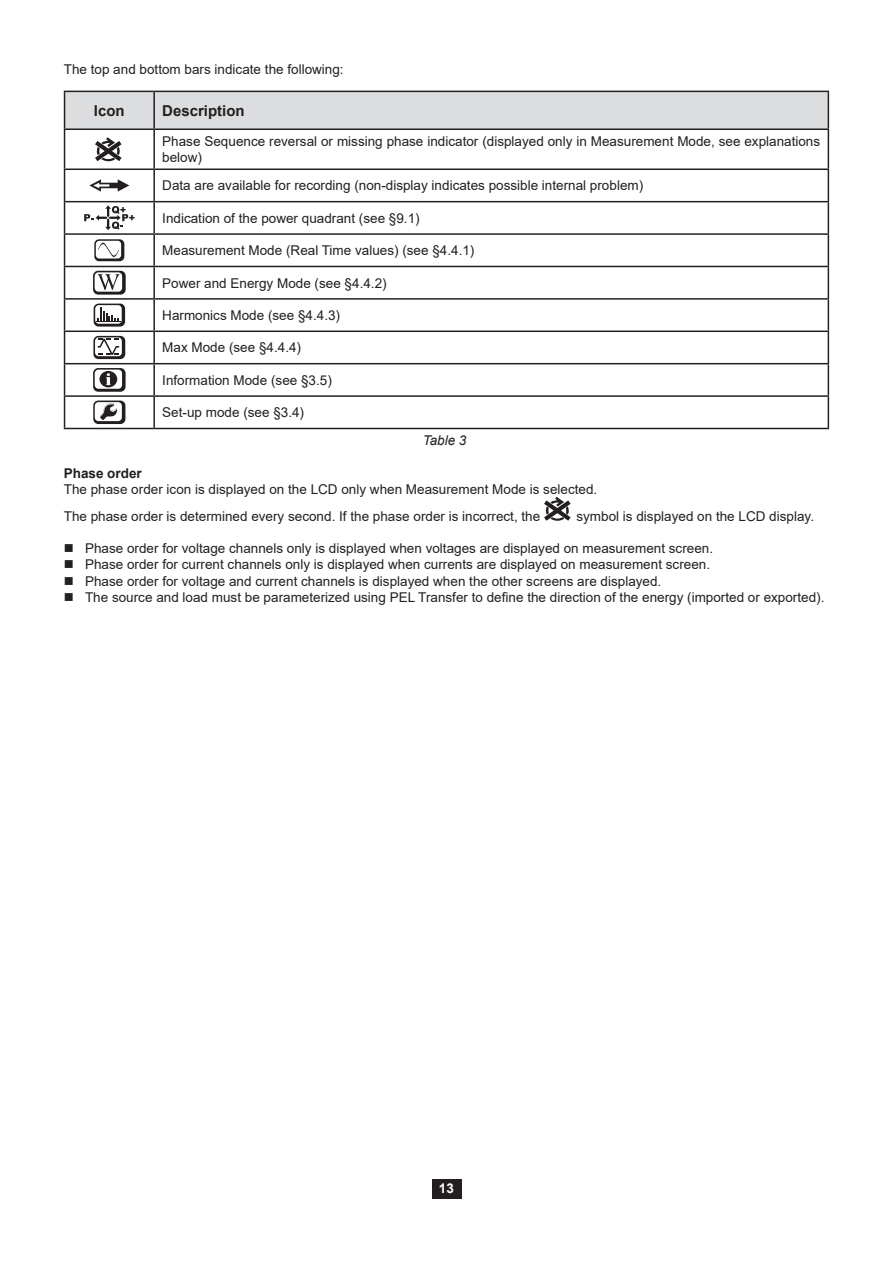
<style>
.page{position:relative;width:893px;height:1263px;background:#fff}
.page>*{position:absolute;margin:0;border:0;box-sizing:border-box;transform-origin:0 0}
.Titre_tableau{font:700 15px "Arial";color:#231f20}
.Texte_0{font:13.5px/16.2px "Arial";color:#231f20}
.Texte_0___2mm_après{font:13.5px "Arial";color:#231f20}
.Texte_0-2{font:700 13.5px "Arial";color:#231f20}
.t1{font:italic 13.5px "Arial";color:#231f20}
.t2{font:700 13.5px "Arial";color:#fff}
</style>
<div class="page">
<div style="left:432px;top:1179px;width:29px;height:19px;background:#231f20"></div>
<div style="left:65px;top:92px;width:763px;height:36px;background:#dcdddf"></div>
<hr style="left:64px;top:92px;width:1px;height:36px;background:#231f20">
<hr style="left:153px;top:92px;width:2px;height:36px;background:#231f20">
<hr style="left:828px;top:92px;width:1px;height:36px;background:#231f20">
<hr style="left:64px;top:128px;width:90px;height:2px;background:#231f20">
<hr style="left:64px;top:130px;width:1px;height:38px;background:#231f20">
<hr style="left:154px;top:128px;width:675px;height:2px;background:#231f20">
<hr style="left:153px;top:130px;width:2px;height:38px;background:#231f20">
<hr style="left:828px;top:130px;width:1px;height:38px;background:#231f20">
<hr style="left:64px;top:168px;width:90px;height:2px;background:#231f20">
<hr style="left:64px;top:170px;width:1px;height:31px;background:#231f20">
<hr style="left:154px;top:168px;width:675px;height:2px;background:#231f20">
<hr style="left:153px;top:170px;width:2px;height:31px;background:#231f20">
<hr style="left:828px;top:170px;width:1px;height:31px;background:#231f20">
<hr style="left:64px;top:201px;width:90px;height:1px;background:#231f20">
<hr style="left:64px;top:202px;width:1px;height:31px;background:#231f20">
<hr style="left:154px;top:201px;width:675px;height:1px;background:#231f20">
<hr style="left:153px;top:202px;width:2px;height:31px;background:#231f20">
<hr style="left:828px;top:202px;width:1px;height:31px;background:#231f20">
<hr style="left:64px;top:233px;width:90px;height:2px;background:#231f20">
<hr style="left:64px;top:235px;width:1px;height:31px;background:#231f20">
<hr style="left:154px;top:233px;width:675px;height:2px;background:#231f20">
<hr style="left:153px;top:235px;width:2px;height:31px;background:#231f20">
<hr style="left:828px;top:235px;width:1px;height:31px;background:#231f20">
<hr style="left:64px;top:266px;width:90px;height:1px;background:#231f20">
<hr style="left:64px;top:267px;width:1px;height:31px;background:#231f20">
<hr style="left:154px;top:266px;width:675px;height:1px;background:#231f20">
<hr style="left:153px;top:267px;width:2px;height:31px;background:#231f20">
<hr style="left:828px;top:267px;width:1px;height:31px;background:#231f20">
<hr style="left:64px;top:298px;width:90px;height:2px;background:#231f20">
<hr style="left:64px;top:300px;width:1px;height:30px;background:#231f20">
<hr style="left:154px;top:298px;width:675px;height:2px;background:#231f20">
<hr style="left:153px;top:300px;width:2px;height:30px;background:#231f20">
<hr style="left:828px;top:300px;width:1px;height:30px;background:#231f20">
<hr style="left:64px;top:330px;width:90px;height:2px;background:#231f20">
<hr style="left:64px;top:332px;width:1px;height:31px;background:#231f20">
<hr style="left:154px;top:330px;width:675px;height:2px;background:#231f20">
<hr style="left:153px;top:332px;width:2px;height:31px;background:#231f20">
<hr style="left:828px;top:332px;width:1px;height:31px;background:#231f20">
<hr style="left:64px;top:363px;width:90px;height:1px;background:#231f20">
<hr style="left:64px;top:364px;width:1px;height:31px;background:#231f20">
<hr style="left:154px;top:363px;width:675px;height:1px;background:#231f20">
<hr style="left:153px;top:364px;width:2px;height:31px;background:#231f20">
<hr style="left:828px;top:364px;width:1px;height:31px;background:#231f20">
<hr style="left:64px;top:395px;width:90px;height:2px;background:#231f20">
<hr style="left:64px;top:397px;width:1px;height:31px;background:#231f20">
<hr style="left:154px;top:395px;width:675px;height:2px;background:#231f20">
<hr style="left:153px;top:397px;width:2px;height:31px;background:#231f20">
<hr style="left:828px;top:397px;width:1px;height:31px;background:#231f20">
<hr style="left:64px;top:91px;width:90px;height:1px;background:#231f20">
<hr style="left:154px;top:91px;width:675px;height:1px;background:#231f20">
<hr style="left:64px;top:428px;width:90px;height:1px;background:#231f20">
<hr style="left:154px;top:428px;width:675px;height:1px;background:#231f20">
<svg style="left:95px;top:137px;width:27px;height:24px"></svg>
<svg style="left:89px;top:179px;width:40px;height:13px"></svg>
<svg style="left:84px;top:205px;width:51px;height:25px"></svg>
<svg style="left:94px;top:239px;width:30px;height:22px"></svg>
<div style="left:96px;top:241px;width:25px;height:17px;background:#fff;border-radius:4px"></div>
<svg style="left:98px;top:243px;width:21px;height:14px"></svg>
<svg style="left:93px;top:271px;width:33px;height:24px"></svg>
<div style="left:95px;top:272px;width:27px;height:20px;background:#fff;border-radius:4px"></div>
<svg style="left:97px;top:274px;width:23px;height:16px"></svg>
<div style="left:94px;top:304px;width:31px;height:23px;background:#231f20;border-radius:5px"></div>
<div style="left:95px;top:305px;width:27px;height:19px;background:#fff;border-radius:4px"></div>
<svg style="left:96px;top:308px;width:25px;height:14px"></svg>
<svg style="left:93px;top:336px;width:32px;height:23px"></svg>
<svg style="left:95px;top:337px;width:27px;height:19px"></svg>
<svg style="left:98px;top:339px;width:21px;height:16px"></svg>
<svg style="left:93px;top:368px;width:33px;height:24px"></svg>
<svg style="left:95px;top:370px;width:27px;height:19px"></svg>
<div style="left:100px;top:371px;width:17px;height:16px;background:#231f20;border-radius:50%"></div>
<svg style="left:106px;top:373px;width:5px;height:12px"></svg>
<svg style="left:93px;top:401px;width:32px;height:23px"></svg>
<div style="left:95px;top:402px;width:27px;height:19px;background:#fff;border-radius:4px"></div>
<svg style="left:99px;top:402px;width:19px;height:18px"></svg>
<svg style="left:544px;top:497px;width:27px;height:24px"></svg>
<p class="Texte_0___2mm_après" style="left:64px;top:60px;width:281px">The top and bottom bars indicate the following:</p>
<p class="Titre_tableau" style="left:94px;top:100px;width:32px">Icon</p>
<p class="Titre_tableau" style="left:162px;top:100px;width:84px">Description</p>
<p class="Texte_0" style="left:162px;top:133px;width:659px">Phase Sequence reversal or missing phase indicator (displayed only in Measurement Mode, see explanations below)</p>
<p class="Texte_0" style="left:162px;top:177px;width:482px">Data are available for recording (non-display indicates possible internal problem)</p>
<p class="Texte_0" style="left:162px;top:210px;width:259px">Indication of the power quadrant (see §9.1)</p>
<p class="Texte_0" style="left:162px;top:242px;width:314px">Measurement Mode (Real Time values) (see §4.4.1)</p>
<p class="Texte_0" style="left:162px;top:275px;width:226px">Power and Energy Mode (see §4.4.2)</p>
<p class="Texte_0" style="left:162px;top:307px;width:179px">Harmonics Mode (see §4.4.3)</p>
<p class="Texte_0" style="left:162px;top:339px;width:140px">Max Mode (see §4.4.4)</p>
<p class="Texte_0" style="left:162px;top:372px;width:171px">Information Mode (see §3.5)</p>
<p class="Texte_0" style="left:162px;top:404px;width:143px">Set-up mode (see §3.4)</p>
<p class="t1" style="left:423px;top:432px;width:45px">Table 3</p>
<p class="Texte_0-2" style="left:64px;top:464px;width:80px">Phase order</p>
<p class="Texte_0" style="left:64px;top:481px;width:535px">The phase order icon is displayed on the LCD only when Measurement Mode is selected.</p>
<p class="Texte_0" style="left:64px;top:508px;width:478px">The phase order is determined every second. If the phase order is incorrect, the</p>
<p class="Texte_0" style="left:576px;top:508px;width:239px">symbol is displayed on the LCD display.</p>
<p class="Texte_0" style="left:85px;top:540px;width:630px">Phase order for voltage channels only is displayed when voltages are displayed on measurement screen.</p>
<p class="Texte_0" style="left:85px;top:556px;width:627px">Phase order for current channels only is displayed when currents are displayed on measurement screen.</p>
<p class="Texte_0" style="left:85px;top:573px;width:578px">Phase order for voltage and current channels is displayed when the other screens are displayed.</p>
<p class="Texte_0" style="left:85px;top:589px;width:741px">The source and load must be parameterized using PEL Transfer to define the direction of the energy (imported or exported).</p>
<p class="t2" style="left:439px;top:1179px;width:17px">13</p>
</div>
